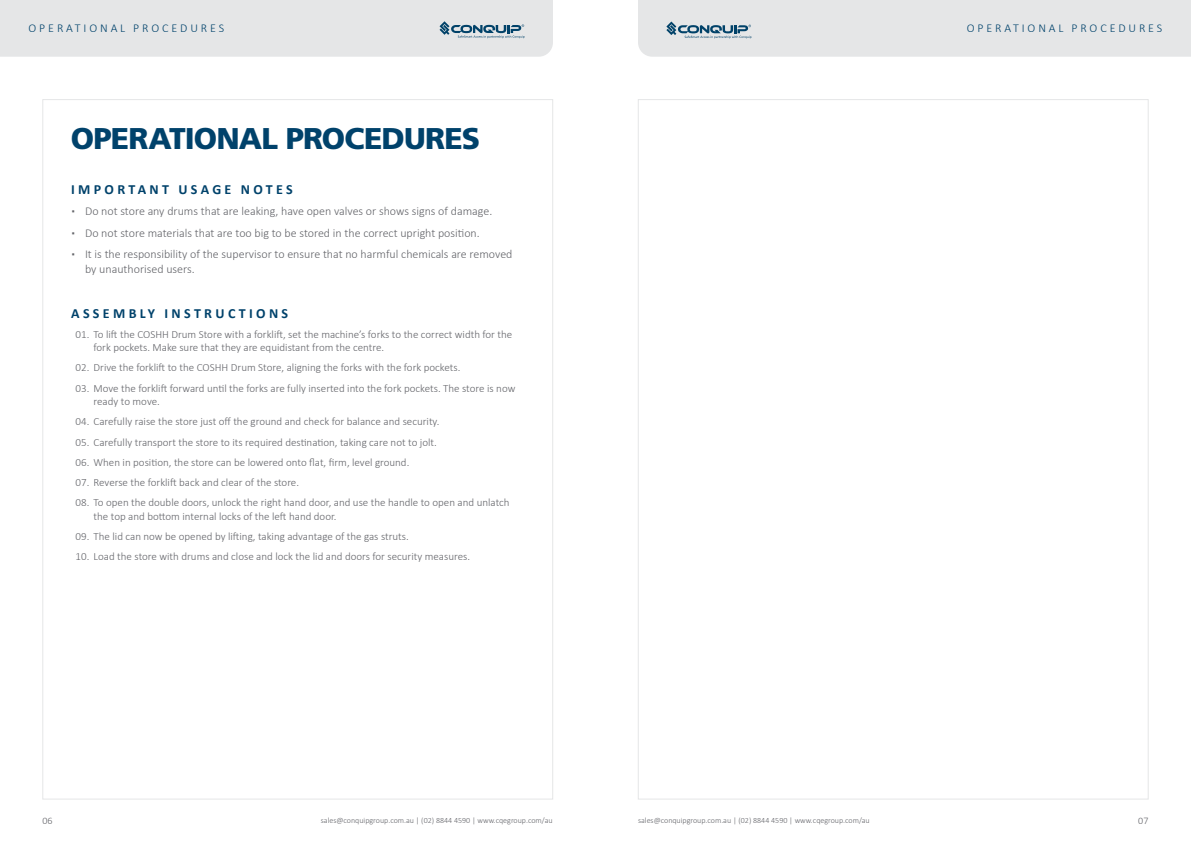
<style>
.page{position:relative;width:1191px;height:842px;background:#fff}
.page>*{position:absolute;margin:0;border:0;box-sizing:border-box;transform-origin:0 0}
.t1{font:900 30px "Frutiger LT Std";letter-spacing:-.03em;color:#00426b}
.t2{font:700 14px "Calibri";letter-spacing:.24em;color:#00426b}
.t3{font:300 12px/14.4px "Calibri";color:#636469}
.t4{font:300 12px "Calibri";letter-spacing:.24em;color:#00426b}
.t5{font:300 11px/13.2px "Calibri";color:#636469}
.t6{font:300 10px "Calibri";color:#636469}
.t7{font:300 8px "Calibri";color:#636469}
</style>
<div class="page">
<div style="left:0;top:0;width:553px;height:57px;background:#e5e6e7"></div>
<div style="left:638px;top:0;width:553px;height:57px;background:#e5e6e7"></div>
<p class="t4" style="left:29px;top:21px;width:197px">OPERATIONAL PROCEDURES</p>
<p class="t4" style="left:966px;top:21px;width:197px">OPERATIONAL PROCEDURES</p>
<h1 class="t1" style="left:71px;top:120px;width:411px">OPERATIONAL PROCEDURES</h1>
<p class="t2" style="left:71px;top:179px;width:223px">IMPORTANT USAGE NOTES</p>
<p class="t3" style="left:71px;top:204px;width:423px">▪ Do not store any drums that are leaking, have open valves or shows signs of damage.</p>
<p class="t3" style="left:71px;top:225px;width:410px">▪ Do not store materials that are too big to be stored in the correct upright position.</p>
<p class="t3" style="left:85px;top:247px;width:429px;text-indent:-14px">▪ It is the responsibility of the supervisor to ensure that no harmful chemicals are removed by unauthorised users.</p>
<p class="t2" style="left:71px;top:303px;width:219px">ASSEMBLY INSTRUCTIONS</p>
<p class="t5" style="left:94px;top:328px;width:420px;text-indent:-18px">01. To lift the COSHH Drum Store with a forklift, set the machine’s forks to the correct width for the fork pockets. Make sure that they are equidistant from the centre.</p>
<p class="t5" style="left:76px;top:361px;width:386px">02. Drive the forklift to the COSHH Drum Store, aligning the forks with the fork pockets.</p>
<p class="t5" style="left:94px;top:381px;width:423px;text-indent:-18px">03. Move the forklift forward until the forks are fully inserted into the fork pockets. The store is now ready to move.</p>
<p class="t5" style="left:76px;top:415px;width:365px">04. Carefully raise the store just off the ground and check for balance and security.</p>
<p class="t5" style="left:76px;top:435px;width:363px">05. Carefully transport the store to its required destination, taking care not to jolt.</p>
<p class="t5" style="left:76px;top:455px;width:335px">06. When in position, the store can be lowered onto flat, firm, level ground.</p>
<p class="t5" style="left:76px;top:476px;width:225px">07. Reverse the forklift back and clear of the store.</p>
<p class="t5" style="left:94px;top:496px;width:417px;text-indent:-18px">08. To open the double doors, unlock the right hand door, and use the handle to open and unlatch the top and bottom internal locks of the left hand door.</p>
<p class="t5" style="left:76px;top:529px;width:335px">09. The lid can now be opened by lifting, taking advantage of the gas struts.</p>
<p class="t5" style="left:76px;top:550px;width:396px">10. Load the store with drums and close and lock the lid and doors for security measures.</p>
<p class="t6" style="left:43px;top:814px;width:12px">06</p>
<p class="t6" style="left:1138px;top:814px;width:12px">07</p>
<p class="t7" style="left:321px;top:816px;width:233px">sales@conquipgroup.com.au | (02) 8844 4590 | www.cqegroup.com/au</p>
<p class="t7" style="left:638px;top:816px;width:233px">sales@conquipgroup.com.au | (02) 8844 4590 | www.cqegroup.com/au</p>
</div>
